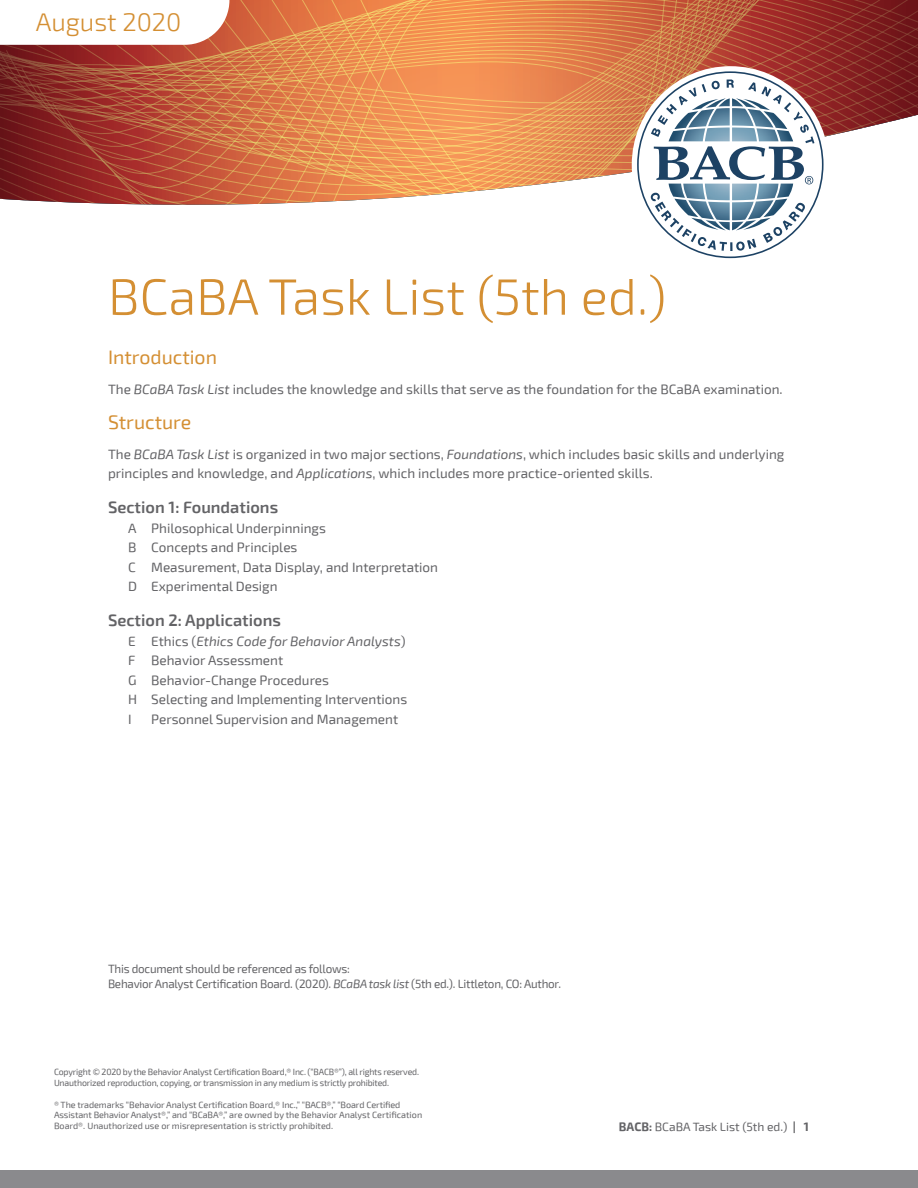
<style>
.page{position:relative;width:918px;height:1188px;background:#fff}
.page>*{position:absolute;margin:0;border:0;box-sizing:border-box;transform-origin:0 0}
.Headline{font:300 51px "Exo 2";color:#d48f33}
.t1{font:300 25.5px "Exo 2";color:#d48f33}
.Subheads{font:19.5px "Exo 2";color:#d48f33}
.Contents_-_Subheads{font:600 16.5px "Exo 2";color:#636366}
.Body_Copy{font:13.5px/19.5px "Exo 2";color:#636366}
.Contents_-_List{font:13.5px "Exo 2";color:#636366}
.Contents_-_List-2{font:italic 13.5px "Exo 2";color:#636366}
.Legal_Copy{font:12px "Exo 2";letter-spacing:-.02em;color:#636366}
.Legal_Copy-2{font:12px "Exo 2";color:#636366}
.Legal_Copy-3{font:9px/10.8px "Exo 2";letter-spacing:-.01em;color:#636366}
.s1{font-style:italic}
.s2{font-style:normal}
.s3{font-weight:700}
</style>
<div class="page">
<div style="left:0;top:1171px;width:918px;height:17px;background:#8a8a8d"></div>
<svg style="left:0;top:0;width:918px;height:205px;background:#cc7752"></svg>
<div style="left:632px;top:66px;width:197px;height:197px;background:#fff;border-radius:50%"></div>
<svg style="left:637px;top:71px;width:187px;height:187px"></svg>
<svg style="left:0;top:0;width:229px;height:45px"></svg>
<p class="t1" style="left:36px;top:8px;width:147px">August 2020</p>
<p class="Headline" style="left:108px;top:267px;width:560px">BCaBA Task List (5th ed.)</p>
<p class="Subheads" style="left:108px;top:345px;width:111px">Introduction</p>
<p class="Body_Copy" style="left:108px;top:380px;width:676px">The <span class="s1">BCaBA Task List</span> includes the knowledge and skills that serve as the foundation for the BCaBA examination.</p>
<p class="Subheads" style="left:108px;top:410px;width:85px">Structure</p>
<p class="Body_Copy" style="left:108px;top:445px;width:678px">The <span class="s1">BCaBA Task List</span> is organized in two major sections, <span class="s1">Foundations</span>, which includes basic skills and underlying principles and knowledge, and <span class="s1">Applications</span>, which includes more practice-oriented skills.</p>
<p class="Contents_-_Subheads" style="left:108px;top:498px;width:172px">Section 1: Foundations</p>
<p class="Contents_-_List" style="left:128px;top:520px;width:199px">A Philosophical Underpinnings</p>
<p class="Contents_-_List" style="left:128px;top:540px;width:171px">B Concepts and Principles</p>
<p class="Contents_-_List" style="left:128px;top:559px;width:311px">C Measurement, Data Display, and Interpretation</p>
<p class="Contents_-_List" style="left:128px;top:579px;width:151px">D Experimental Design</p>
<p class="Contents_-_Subheads" style="left:108px;top:610px;width:175px">Section 2: Applications</p>
<p class="Contents_-_List-2" style="left:128px;top:633px;width:279px"><span class="s2">E Ethics (</span>Ethics Code for Behavior Analysts<span class="s2">)</span></p>
<p class="Contents_-_List" style="left:128px;top:652px;width:156px">F Behavior Assessment</p>
<p class="Contents_-_List" style="left:128px;top:672px;width:202px">G Behavior-Change Procedures</p>
<p class="Contents_-_List" style="left:128px;top:691px;width:280px">H Selecting and Implementing Interventions</p>
<p class="Contents_-_List" style="left:128px;top:711px;width:5px">I</p>
<p class="Contents_-_List" style="left:151px;top:711px;width:248px">Personnel Supervision and Management</p>
<p class="Legal_Copy" style="left:108px;top:962px;width:243px">This document should be referenced as follows:</p>
<p class="Legal_Copy" style="left:108px;top:977px;width:455px">Behavior Analyst Certification Board. (2020). <span class="s1">BCaBA task list</span> (5th ed.). Littleton, CO: Author.</p>
<p class="Legal_Copy-3" style="left:54px;top:1067px;width:367px">Copyright © 2020 by the Behavior Analyst Certification Board,® Inc. (“BACB®”), all rights reserved.<br>Unauthorized reproduction, copying, or transmission in any medium is strictly prohibited.</p>
<p class="Legal_Copy-3" style="left:54px;top:1099px;width:370px">® The trademarks “Behavior Analyst Certification Board,® Inc.,” “BACB®,” “Board Certified<br>Assistant Behavior Analyst®,” and “BCaBA®,” are owned by the Behavior Analyst Certification<br>Board®. Unauthorized use or misrepresentation is strictly prohibited.</p>
<h3 class="Legal_Copy-2" style="left:619px;top:1119px;width:191px"><span class="s3">BACB:</span> BCaBA Task List (5th ed.) <span class="s3">| 1</span></h3>
</div>
